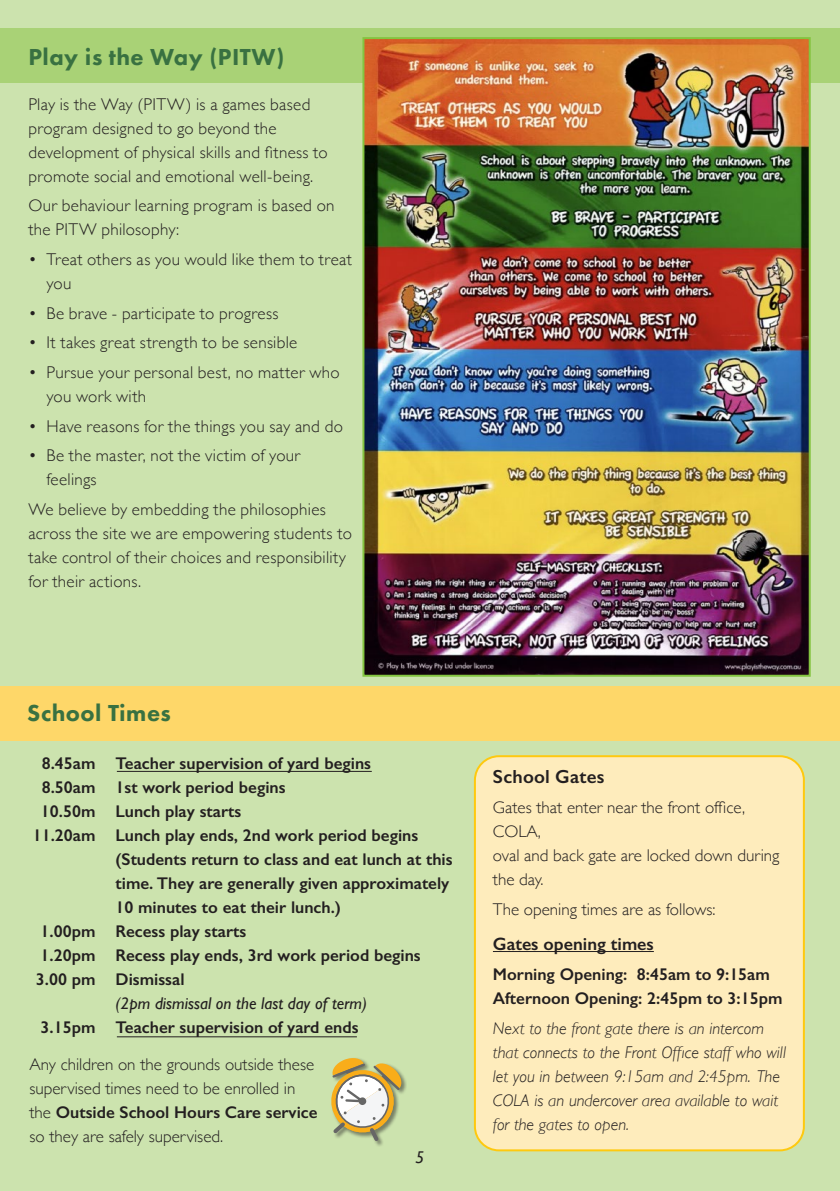
<style>
.page{position:relative;width:840px;height:1191px;background:#fff}
.page>*{position:absolute;margin:0;border:0;box-sizing:border-box;transform-origin:0 0}
.t1{font:800 24px "Futura PT";letter-spacing:.02em;color:#397141}
.t2{font:600 19px "Gill Sans";letter-spacing:.015em;color:#231f20}
.t3{font:600 18px "Gill Sans";color:#231f20}
.t4{font:300 17px/24px "Gill Sans";letter-spacing:.015em;color:#231f20}
.t5{font:600 17px/24px "Gill Sans";color:#231f20}
.t6{font:italic 300 17px/24px "Gill Sans";color:#231f20}
.t7{font:italic 17px "Gill Sans";color:#231f20}
.s1{font-weight:600}
</style>
<div class="page">
<div style="left:0;top:0;width:839px;height:1191px;background:#cce3ae"></div>
<div style="left:0;top:28px;width:839px;height:55px;background:#a9d276"></div>
<div style="left:0;top:686px;width:839px;height:55px;background:#fed769"></div>
<div style="left:330px;top:1057px;width:77px;height:89px;background:#231f20;opacity:.5"></div>
<svg style="left:330px;top:1057px;width:73px;height:87px"></svg>
<div style="left:474px;top:756px;width:329px;height:394px;background:#feecbc;border-radius:24px"></div>
<div style="left:473px;top:755px;width:331px;height:396px;border:2px solid #fec90f;border-radius:24px"></div>
<hr style="left:492px;top:951px;width:161px;height:1px;background:#231f20">
<hr style="left:117px;top:771px;width:254px;height:1px;background:#231f20">
<hr style="left:117px;top:1036px;width:239px;height:1px;background:#231f20">
<img style="left:365px;top:40px;width:442px;height:633px">
<div style="left:362px;top:37px;width:448px;height:639px;border:2px solid #84c440"></div>
<h1 class="t1" style="left:28px;top:42px;width:257px">Play is the Way (PITW)</h1>
<p class="t4" style="left:28px;top:91px;width:301px">Play is the Way (PITW) is a games based program designed to go beyond the development of physical skills and fitness to promote social and emotional well-being.</p>
<p class="t4" style="left:28px;top:193px;width:307px">Our behaviour learning program is based on the PITW philosophy:</p>
<p class="t4" style="left:46px;top:246px;width:307px;text-indent:-18px">• Treat others as you would like them to treat you</p>
<p class="t4" style="left:28px;top:300px;width:251px">• Be brave - participate to progress</p>
<p class="t4" style="left:28px;top:330px;width:270px">• It takes great strength to be sensible</p>
<p class="t4" style="left:46px;top:359px;width:295px;text-indent:-18px">• Pursue your personal best, no matter who you work with</p>
<p class="t4" style="left:28px;top:413px;width:316px">• Have reasons for the things you say and do</p>
<p class="t4" style="left:46px;top:443px;width:255px;text-indent:-18px">• Be the master, not the victim of your feelings</p>
<p class="t4" style="left:28px;top:496px;width:325px">We believe by embedding the philosophies across the site we are empowering students to take control of their choices and responsibility for their actions.</p>
<h1 class="t1" style="left:27px;top:698px;width:145px">School Times</h1>
<p class="t5" style="left:42px;top:750px;width:331px">8.45am Teacher supervision of yard begins</p>
<p class="t5" style="left:42px;top:774px;width:245px">8.50am 1st work period begins</p>
<p class="t5" style="left:41px;top:798px;width:202px">10.50m Lunch play starts</p>
<p class="t5" style="left:33px;top:822px;width:387px">11.20am Lunch play ends, 2nd work period begins</p>
<p class="t5" style="left:115px;top:846px;width:338px">(Students return to class and eat lunch at this</p>
<p class="t5" style="left:115px;top:870px;width:335px">time. They are generally given approximately</p>
<p class="t5" style="left:115px;top:894px;width:227px">10 minutes to eat their lunch.)</p>
<p class="t5" style="left:41px;top:918px;width:207px">1.00pm Recess play starts</p>
<p class="t5" style="left:41px;top:942px;width:381px">1.20pm Recess play ends, 3rd work period begins</p>
<p class="t5" style="left:36px;top:966px;width:150px">3.00 pm Dismissal</p>
<p class="t7" style="left:115px;top:993px;width:253px">(2pm dismissal on the last day of term)</p>
<p class="t5" style="left:41px;top:1014px;width:319px">3.15pm Teacher supervision of yard ends</p>
<p class="t4" style="left:29px;top:1052px;width:289px">Any children on the grounds outside these supervised times need to be enrolled in the <span class="s1">Outside School Hours Care service </span>so they are safely supervised.</p>
<p class="t7" style="left:415px;top:1147px;width:10px">5</p>
<p class="t2" style="left:492px;top:765px;width:113px">School Gates</p>
<p class="t4" style="left:492px;top:794px;width:288px">Gates that enter near the front office,<br>COLA,<br>oval and back gate are locked down during the day.</p>
<p class="t4" style="left:492px;top:896px;width:224px">The opening times are as follows:</p>
<p class="t3" style="left:492px;top:933px;width:162px">Gates opening times</p>
<p class="t5" style="left:492px;top:962px;width:291px">Morning Opening: 8:45am to 9:15am<br>Afternoon Opening: 2:45pm to 3:15pm</p>
<p class="t6" style="left:492px;top:1016px;width:294px">Next to the front gate there is an intercom that connects to the Front Office staff who will let you in between 9:15am and 2:45pm. The COLA is an undercover area available to wait for the gates to open.</p>
</div>
